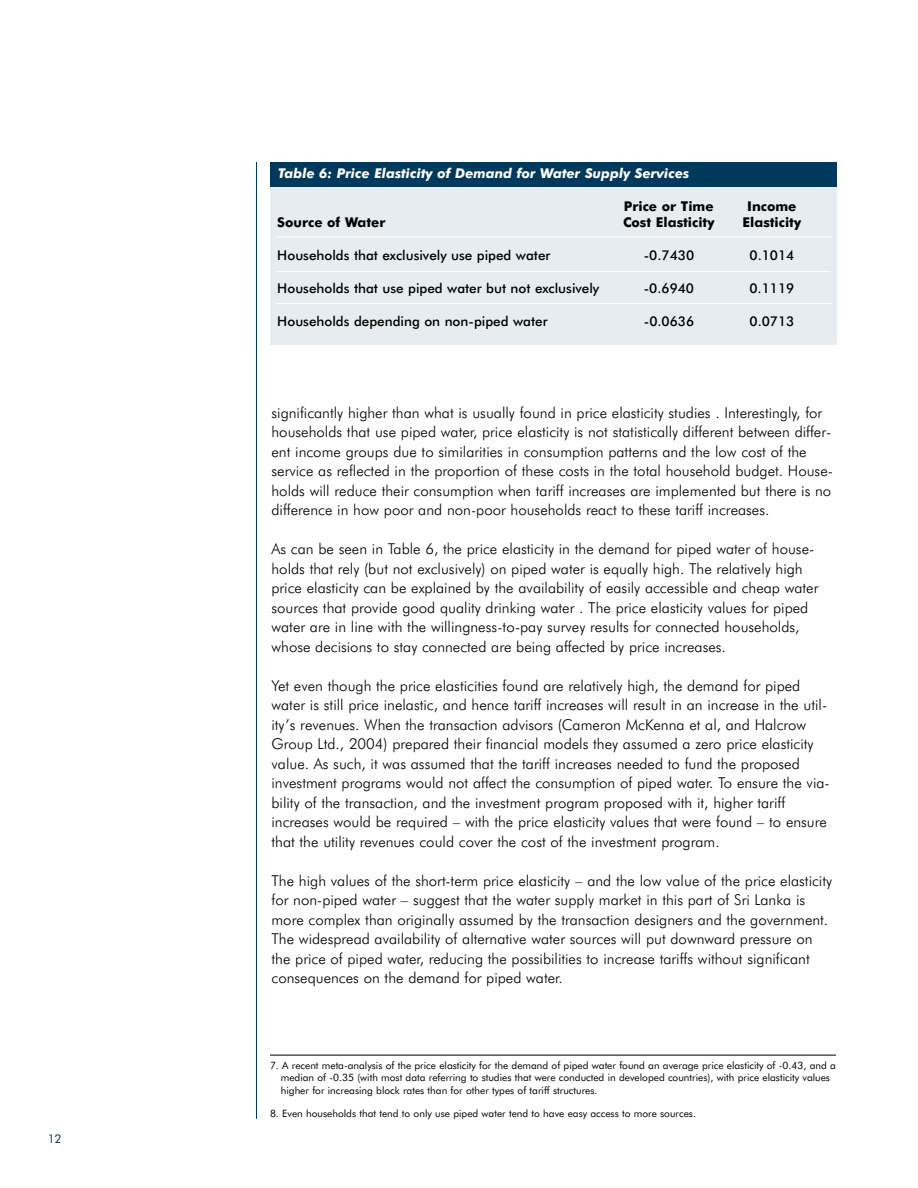
<style>
.page{position:relative;width:918px;height:1188px;background:#fff}
.page>*{position:absolute;margin:0;border:0;box-sizing:border-box;transform-origin:0 0}
.t1{font:300 15px/19.5px "Futura BT";color:#000}
.t2{font:500 13.5px "Futura BT";color:#000}
.t3{font:700 13.5px "Futura BT";color:#000}
.t4{font:italic 700 13.5px "Futura BT";color:#fff}
.t5{font:12px "Futura BT";color:#00395b}
.t6{font:10.2px/12.1px "Futura BT";color:#000}
</style>
<div class="page">
<hr style="left:256px;top:162px;width:1px;height:957px;background:#00395b">
<hr style="left:270px;top:1055px;width:566px;height:1px;background:#000">
<div style="left:270px;top:162px;width:567px;height:182px;background:#e6ecef"></div>
<div style="left:270px;top:162px;width:567px;height:24px;background:#00395b"></div>
<hr style="left:276px;top:271px;width:554px;height:1px;background:#fff">
<hr style="left:276px;top:237px;width:556px;height:1px;background:#fff">
<hr style="left:276px;top:303px;width:556px;height:1px;background:#fff">
<p class="t5" style="left:48px;top:1133px;width:15px">12</p>
<p class="t4" style="left:278px;top:168px;width:413px">Table 6: Price Elasticity of Demand for Water Supply Services</p>
<p class="t3" style="left:624px;top:200px;width:91px">Price or Time</p>
<p class="t3" style="left:747px;top:200px;width:51px">Income</p>
<p class="t3" style="left:277px;top:217px;width:110px">Source of Water</p>
<p class="t3" style="left:623px;top:217px;width:93px">Cost Elasticity</p>
<p class="t3" style="left:743px;top:217px;width:60px">Elasticity</p>
<p class="t2" style="left:277px;top:250px;width:275px">Households that exclusively use piped water</p>
<p class="t2" style="left:644px;top:250px;width:52px">-0.7430</p>
<p class="t2" style="left:750px;top:250px;width:46px">0.1014</p>
<p class="t2" style="left:277px;top:283px;width:323px">Households that use piped water but not exclusively</p>
<p class="t2" style="left:644px;top:283px;width:52px">-0.6940</p>
<p class="t2" style="left:750px;top:283px;width:46px">0.1119</p>
<p class="t2" style="left:277px;top:316px;width:272px">Households depending on non-piped water</p>
<p class="t2" style="left:644px;top:316px;width:52px">-0.0636</p>
<p class="t2" style="left:750px;top:316px;width:46px">0.0713</p>
<p class="t1" style="left:272px;top:404px;width:563px">significantly higher than what is usually found in price elasticity studies . Interestingly, for households that use piped water, price elasticity is not statistically different between differ&shy;ent income groups due to similarities in consumption patterns and the low cost of the service as reflected in the proportion of these costs in the total household budget. House&shy;holds will reduce their consumption when tariff increases are implemented but there is no difference in how poor and non-poor households react to these tariff increases.</p>
<p class="t1" style="left:272px;top:541px;width:548px">As can be seen in Table 6, the price elasticity in the demand for piped water of house&shy;holds that rely (but not exclusively) on piped water is equally high. The relatively high price elasticity can be explained by the availability of easily accessible and cheap water sources that provide good quality drinking water . The price elasticity values for piped water are in line with the willingness-to-pay survey results for connected households, whose decisions to stay connected are being affected by price increases.</p>
<p class="t1" style="left:272px;top:677px;width:560px">Yet even though the price elasticities found are relatively high, the demand for piped water is still price inelastic, and hence tariff increases will result in an increase in the util&shy;ity’s revenues. When the transaction advisors (Cameron McKenna et al, and Halcrow Group Ltd., 2004) prepared their financial models they assumed a zero price elasticity value. As such, it was assumed that the tariff increases needed to fund the proposed investment programs would not affect the consumption of piped water. To ensure the via&shy;bility of the transaction, and the investment program proposed with it, higher tariff increases would be required – with the price elasticity values that were found – to ensure that the utility revenues could cover the cost of the investment program.</p>
<p class="t1" style="left:272px;top:872px;width:562px">The high values of the short-term price elasticity – and the low value of the price elasticity for non-piped water – suggest that the water supply market in this part of Sri Lanka is more complex than originally assumed by the transaction designers and the government.<br>The widespread availability of alternative water sources will put downward pressure on the price of piped water, reducing the possibilities to increase tariffs without significant consequences on the demand for piped water.</p>
<p class="t6" style="left:281px;top:1060px;width:557px;text-indent:-11px">7. A recent meta-analysis of the price elasticity for the demand of piped water found an average price elasticity of -0.43, and a median of -0.35 (with most data referring to studies that were conducted in developed countries), with price elasticity values higher for increasing block rates than for other types of tariff structures.</p>
<p class="t6" style="left:270px;top:1108px;width:428px">8. Even households that tend to only use piped water tend to have easy access to more sources.</p>
</div>
